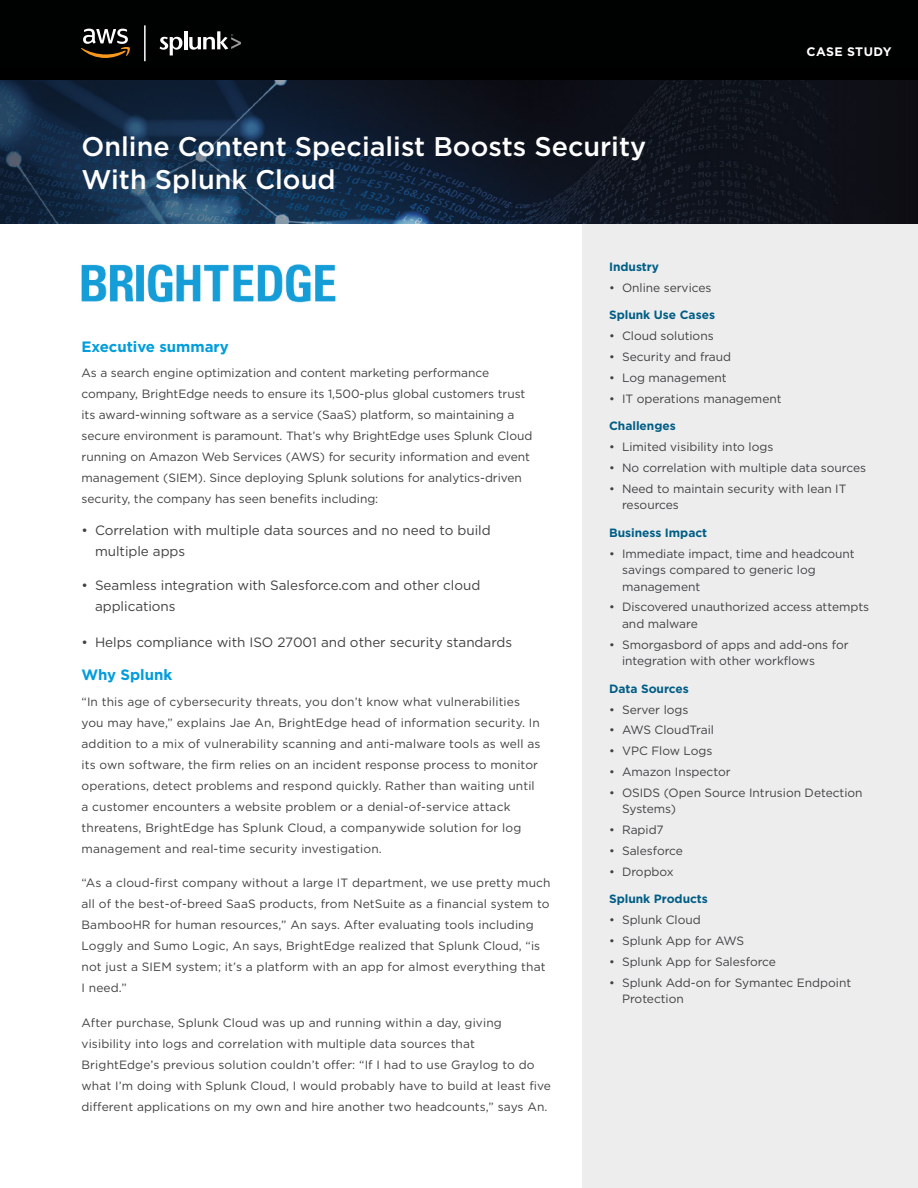
<style>
.page{position:relative;width:918px;height:1188px;background:#fff}
.page>*{position:absolute;margin:0;border:0;box-sizing:border-box;transform-origin:0 0}
.Header_White__Title{font:500 27px/33px "Gotham";color:#fff}
.Blue_Subheads{font:700 15px "Gotham";letter-spacing:-.005em;color:#009ddc}
.t1{font:13.5px/21px "Gotham";letter-spacing:-.005em;color:#414042}
.t2{font:700 12.3px "Gotham";letter-spacing:.03em;color:#fff}
.Body_Text{font:12px/21px "Gotham";letter-spacing:-.005em;color:#414042}
.Sidebar_Subheads{font:700 12px "Gotham";letter-spacing:-.005em;color:#005e85}
</style>
<div class="page">
<div style="left:582px;top:219px;width:336px;height:969px;background:#ededee"></div>
<img style="left:0;top:80px;width:918px;height:144px">
<div style="left:0;top:0;width:918px;height:80px;background:#000101"></div>
<img style="left:82px;top:264px;width:254px;height:39px">
<svg style="left:81px;top:29px;width:49px;height:29px"></svg>
<hr style="left:144px;top:25px;width:2px;height:36px;background:#fff">
<svg style="left:160px;top:37px;width:22px;height:18px"></svg>
<hr style="left:184px;top:31px;width:3px;height:18px;background:#fff">
<svg style="left:189px;top:31px;width:52px;height:19px"></svg>
<p class="Header_White__Title" style="left:82px;top:129px;width:566px">Online Content Specialist Boosts Security<br>With Splunk Cloud</p>
<p class="t2" style="left:807px;top:43px;width:86px">CASE STUDY</p>
<p class="Blue_Subheads" style="left:82px;top:336px;width:149px">Executive summary</p>
<p class="Body_Text" style="left:82px;top:362px;width:452px">As a search engine optimization and content marketing performance company, BrightEdge needs to ensure its 1,500-plus global customers trust its award-winning software as a service (SaaS) platform, so maintaining a secure environment is paramount. That’s why BrightEdge uses Splunk Cloud running on Amazon Web Services (AWS) for security information and event management (SIEM). Since deploying Splunk solutions for analytics-driven security, the company has seen benefits including:</p>
<p class="t1" style="left:95px;top:519px;width:397px;text-indent:-14px">• Correlation with multiple data sources and no need to build multiple apps</p>
<p class="t1" style="left:95px;top:575px;width:387px;text-indent:-14px">• Seamless integration with Salesforce.com and other cloud applications</p>
<p class="t1" style="left:82px;top:632px;width:432px">• Helps compliance with ISO 27001 and other security standards</p>
<p class="Blue_Subheads" style="left:82px;top:665px;width:92px">Why Splunk</p>
<p class="Body_Text" style="left:82px;top:691px;width:460px">“In this age of cybersecurity threats, you don’t know what vulnerabilities you may have,” explains Jae An, BrightEdge head of information security. In addition to a mix of vulnerability scanning and anti-malware tools as well as its own software, the firm relies on an incident response process to monitor operations, detect problems and respond quickly. Rather than waiting until a customer encounters a website problem or a denial-of-service attack threatens, BrightEdge has Splunk Cloud, a companywide solution for log management and real-time security investigation.</p>
<p class="Body_Text" style="left:82px;top:872px;width:471px">“As a cloud-first company without a large IT department, we use pretty much all of the best-of-breed SaaS products, from NetSuite as a financial system to BambooHR for human resources,” An says. After evaluating tools including Loggly and Sumo Logic, An says, BrightEdge realized that Splunk Cloud, “is not just a SIEM system; it’s a platform with an app for almost everything that I need.”</p>
<p class="Body_Text" style="left:82px;top:1012px;width:471px">After purchase, Splunk Cloud was up and running within a day, giving visibility into logs and correlation with multiple data sources that BrightEdge’s previous solution couldn’t offer: “If I had to use Graylog to do what I’m doing with Splunk Cloud, I would probably have to build at least five different applications on my own and hire another two headcounts,” says An.</p>
<p class="Sidebar_Subheads" style="left:609px;top:259px;width:51px">Industry</p>
<p class="Body_Text" style="left:609px;top:277px;width:104px">• Online services</p>
<p class="Sidebar_Subheads" style="left:609px;top:307px;width:107px">Splunk Use Cases</p>
<p class="Body_Text" style="left:609px;top:325px;width:106px">• Cloud solutions</p>
<p class="Body_Text" style="left:609px;top:346px;width:124px">• Security and fraud</p>
<p class="Body_Text" style="left:609px;top:367px;width:119px">• Log management</p>
<p class="Body_Text" style="left:609px;top:388px;width:174px">• IT operations management</p>
<p class="Sidebar_Subheads" style="left:609px;top:418px;width:68px">Challenges</p>
<p class="Body_Text" style="left:609px;top:436px;width:166px">• Limited visibility into logs</p>
<p class="Body_Text" style="left:609px;top:457px;width:258px">• No correlation with multiple data sources</p>
<p class="Body_Text" style="left:622px;top:480px;width:226px;line-height:16.5px;text-indent:-13px">• Need to maintain security with lean IT resources</p>
<p class="Sidebar_Subheads" style="left:609px;top:525px;width:100px">Business Impact</p>
<p class="Body_Text" style="left:622px;top:545px;width:234px;line-height:16.5px;text-indent:-13px">• Immediate impact, time and headcount savings compared to generic log management</p>
<p class="Body_Text" style="left:622px;top:599px;width:249px;line-height:16.5px;text-indent:-13px">• Discovered unauthorized access attempts and malware</p>
<p class="Body_Text" style="left:622px;top:636px;width:228px;line-height:16.5px;text-indent:-13px">• Smorgasbord of apps and add-ons for integration with other workflows</p>
<p class="Sidebar_Subheads" style="left:609px;top:681px;width:81px">Data Sources</p>
<p class="Body_Text" style="left:609px;top:699px;width:81px">• Server logs</p>
<p class="Body_Text" style="left:609px;top:719px;width:106px">• AWS CloudTrail</p>
<p class="Body_Text" style="left:609px;top:740px;width:105px">• VPC Flow Logs</p>
<p class="Body_Text" style="left:609px;top:761px;width:123px">• Amazon Inspector</p>
<p class="Body_Text" style="left:622px;top:784px;width:242px;line-height:16.5px;text-indent:-13px">• OSIDS (Open Source Intrusion Detection<br>Systems)</p>
<p class="Body_Text" style="left:609px;top:819px;width:56px">• Rapid7</p>
<p class="Body_Text" style="left:609px;top:840px;width:75px">• Salesforce</p>
<p class="Body_Text" style="left:609px;top:861px;width:66px">• Dropbox</p>
<p class="Sidebar_Subheads" style="left:609px;top:891px;width:100px">Splunk Products</p>
<p class="Body_Text" style="left:609px;top:909px;width:93px">• Splunk Cloud</p>
<p class="Body_Text" style="left:609px;top:930px;width:137px">• Splunk App for AWS</p>
<p class="Body_Text" style="left:609px;top:951px;width:168px">• Splunk App for Salesforce</p>
<p class="Body_Text" style="left:622px;top:974px;width:231px;line-height:16.5px;text-indent:-13px">• Splunk Add-on for Symantec Endpoint<br>Protection</p>
</div>
